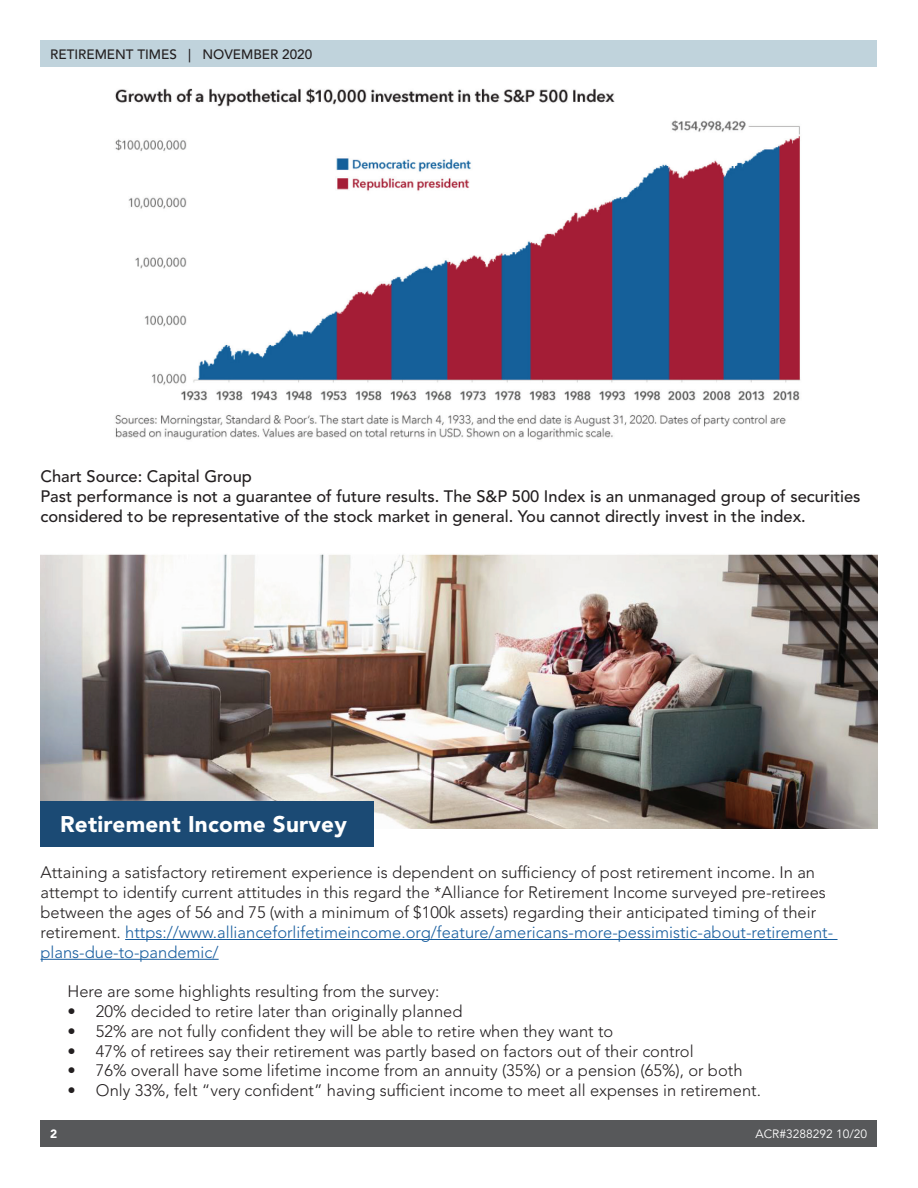
<style>
.page{position:relative;width:918px;height:1188px;background:#fff}
.page>*{position:absolute;margin:0;border:0;box-sizing:border-box;transform-origin:0 0}
.t1{font:900 22.5px "Avenir LT Std";letter-spacing:.01em;color:#fff}
.t2{font:300 16.5px "Avenir LT Std";color:#231f20}
.t3{font:500 16.5px "Avenir LT Std";color:#231f20}
.t4{font:300 16.5px/19.8px "Avenir LT Std";color:#175d9e}
.t5{font:500 13.5px "Avenir LT Std";color:#231f20}
.t6{font:12px "Avenir LT Std";color:#fff}
.t7{font:900 12px "Avenir LT Std";color:#fff}
.s1{color:#231f20}
</style>
<div class="page">
<div style="left:40px;top:1120px;width:838px;height:28px;background:#57585a"></div>
<div style="left:40px;top:40px;width:838px;height:28px;background:#c0d3dc"></div>
<hr style="left:125px;top:939px;width:713px;height:1px;background:#175d9e">
<hr style="left:40px;top:959px;width:179px;height:1px;background:#175d9e">
<img style="left:41px;top:554px;width:837px;height:275px">
<img style="left:115px;top:88px;width:686px;height:352px">
<div style="left:40px;top:801px;width:334px;height:46px;background:#1b4a74"></div>
<p class="t5" style="left:50px;top:47px;width:263px">RETIREMENT TIMES | NOVEMBER 2020</p>
<p class="t3" style="left:40px;top:467px;width:213px">Chart Source: Capital Group</p>
<p class="t3" style="left:40px;top:487px;width:822px">Past performance is not a guarantee of future results. The S&amp;P 500 Index is an unmanaged group of securities</p>
<p class="t3" style="left:40px;top:507px;width:767px">considered to be representative of the stock market in general. You cannot directly invest in the index.</p>
<p class="t1" style="left:60px;top:811px;width:288px">Retirement Income Survey</p>
<p class="t2" style="left:40px;top:863px;width:776px">Attaining a satisfactory retirement experience is dependent on sufficiency of post retirement income. In an</p>
<p class="t2" style="left:40px;top:883px;width:787px">attempt to identify current attitudes in this regard the *Alliance for Retirement Income surveyed pre-retirees</p>
<p class="t2" style="left:40px;top:903px;width:777px">between the ages of 56 and 75 (with a minimum of $100k assets) regarding their anticipated timing of their</p>
<p class="t4" style="left:40px;top:922px;width:794px"><span class="s1">retirement.</span> https://www.allianceforlifetimeincome.org/feature/americans-more-pessimistic-about-retirement&shy;plans-due-to-pandemic/</p>
<p class="t2" style="left:67px;top:982px;width:374px">Here are some highlights resulting from the survey:</p>
<p class="t2" style="left:67px;top:1002px;width:397px">• 20% decided to retire later than originally planned</p>
<p class="t2" style="left:67px;top:1021px;width:547px">• 52% are not fully confident they will be able to retire when they want to</p>
<p class="t2" style="left:67px;top:1041px;width:628px">• 47% of retirees say their retirement was partly based on factors out of their control</p>
<p class="t2" style="left:67px;top:1061px;width:677px">• 76% overall have some lifetime income from an annuity (35%) or a pension (65%), or both</p>
<p class="t2" style="left:67px;top:1081px;width:695px">• Only 33%, felt “very confident” having sufficient income to meet all expenses in retirement.</p>
<p class="t7" style="left:50px;top:1126px;width:9px">2</p>
<p class="t6" style="left:756px;top:1127px;width:113px">ACR#3288292 10/20</p>
</div>
